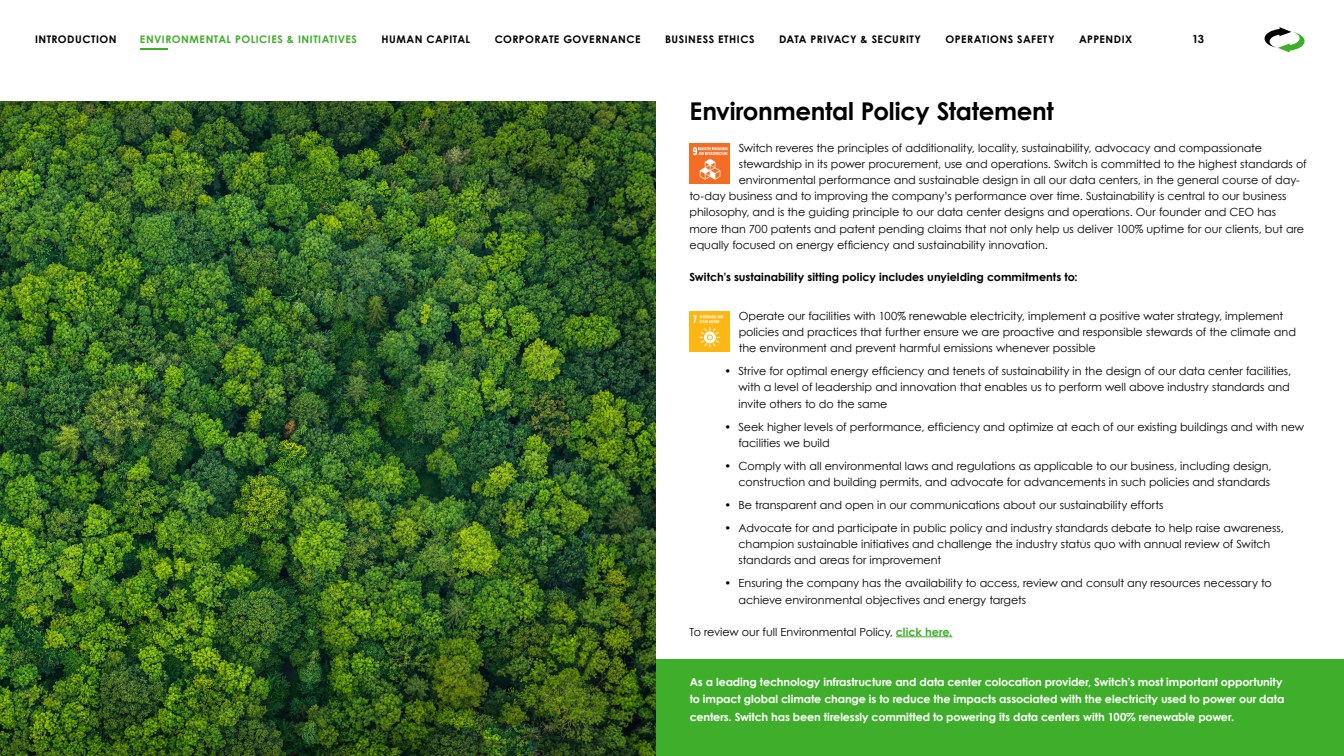
<style>
.page{position:relative;width:1344px;height:756px;background:#fff}
.page>*{position:absolute;margin:0;border:0;box-sizing:border-box;transform-origin:0 0}
.t1{font:700 24.5px "Century Gothic";letter-spacing:-.01em;color:#000}
.t2{font:11.2px/16.1px "Century Gothic";letter-spacing:-.005em;color:#000}
.t3{font:700 11.2px/17.5px "Century Gothic";letter-spacing:-.01em;color:#fff}
.t4{font:700 11.2px "Century Gothic";color:#000}
.t5{font:700 10.5px "Century Gothic Pro";letter-spacing:.045em;color:#000}
.t6{font:700 10.5px "Century Gothic Pro";letter-spacing:.045em;color:#3fae2a}
.s1{font-weight:700;color:#3fae2a}
</style>
<div class="page">
<div style="left:656px;top:659px;width:688px;height:97px;background:#3fae2a"></div>
<hr style="left:896px;top:636px;width:56px;height:1px;background:#3fae2a">
<div style="left:690px;top:144px;width:40px;height:40px;background:#f36e24"></div>
<svg style="left:693px;top:147px;width:35px;height:33px"></svg>
<div style="left:690px;top:312px;width:40px;height:40px;background:#fdb714"></div>
<svg style="left:693px;top:315px;width:30px;height:33px"></svg>
<img style="left:0;top:102px;width:656px;height:654px">
<svg style="left:1265px;top:27px;width:40px;height:25px"></svg>
<hr style="left:140px;top:48px;width:27px;height:2px;background:#3fae2a">
<p class="t5" style="left:35px;top:32px;width:83px">INTRODUCTION</p>
<p class="t6" style="left:140px;top:32px;width:219px">ENVIRONMENTAL POLICIES &amp; INITIATIVES</p>
<p class="t5" style="left:382px;top:32px;width:90px">HUMAN CAPITAL</p>
<p class="t5" style="left:495px;top:32px;width:147px">CORPORATE GOVERNANCE</p>
<p class="t5" style="left:665px;top:32px;width:91px">BUSINESS ETHICS</p>
<p class="t5" style="left:779px;top:32px;width:144px">DATA PRIVACY &amp; SECURITY</p>
<p class="t5" style="left:946px;top:32px;width:110px">OPERATIONS SAFETY</p>
<p class="t5" style="left:1079px;top:32px;width:55px">APPENDIX</p>
<p class="t4" style="left:1192px;top:32px;width:13px">13</p>
<h1 class="t1" style="left:690px;top:96px;width:366px">Environmental Policy Statement</h1>
<p class="t2" style="left:739px;top:140px;width:525px">Switch reveres the principles of additionality, locality, sustainability, advocacy and compassionate</p>
<p class="t2" style="left:739px;top:156px;width:569px">stewardship in its power procurement, use and operations. Switch is committed to the highest standards of</p>
<p class="t2" style="left:739px;top:172px;width:563px">environmental performance and sustainable design in all our data centers, in the general course of day-</p>
<p class="t2" style="left:690px;top:188px;width:598px">to-day business and to improving the company’s performance over time. Sustainability is central to our business</p>
<p class="t2" style="left:690px;top:204px;width:588px">philosophy, and is the guiding principle to our data center designs and operations. Our founder and CEO has</p>
<p class="t2" style="left:690px;top:220px;width:616px">more than 700 patents and patent pending claims that not only help us deliver 100% uptime for our clients, but are</p>
<p class="t2" style="left:690px;top:236px;width:360px">equally focused on energy efficiency and sustainability innovation.</p>
<p class="t4" style="left:690px;top:270px;width:390px">Switch’s sustainability sitting policy includes unyielding commitments to:</p>
<p class="t2" style="left:739px;top:308px;width:559px">Operate our facilities with 100% renewable electricity, implement a positive water strategy, implement policies and practices that further ensure we are proactive and responsible stewards of the climate and the environment and prevent harmful emissions whenever possible</p>
<p class="t2" style="left:739px;top:363px;width:554px;text-indent:-14px">• Strive for optimal energy efficiency and tenets of sustainability in the design of our data center facilities, with a level of leadership and innovation that enables us to perform well above industry standards and invite others to do the same</p>
<p class="t2" style="left:739px;top:418px;width:567px;text-indent:-14px">• Seek higher levels of performance, efficiency and optimize at each of our existing buildings and with new facilities we build</p>
<p class="t2" style="left:725px;top:458px;width:549px;text-align:right">• Comply with all environmental laws and regulations as applicable to our business, including design, construction and building permits, and advocate for advancements in such policies and standards</p>
<p class="t2" style="left:725px;top:497px;width:441px">• Be transparent and open in our communications about our sustainability efforts</p>
<p class="t2" style="left:739px;top:520px;width:547px;text-indent:-14px">• Advocate for and participate in public policy and industry standards debate to help raise awareness, champion sustainable initiatives and challenge the industry status quo with annual review of Switch standards and areas for improvement</p>
<p class="t2" style="left:739px;top:575px;width:535px;text-indent:-14px">• Ensuring the company has the availability to access, review and consult any resources necessary to achieve environmental objectives and energy targets</p>
<p class="t2" style="left:690px;top:623px;width:264px">To review our full Environmental Policy, <span class="s1">click here.</span></p>
<p class="t3" style="left:690px;top:673px;width:596px">As a leading technology infrastructure and data center colocation provider, Switch’s most important opportunity to impact global climate change is to reduce the impacts associated with the electricity used to power our data centers. Switch has been tirelessly committed to powering its data centers with 100% renewable power.</p>
</div>
